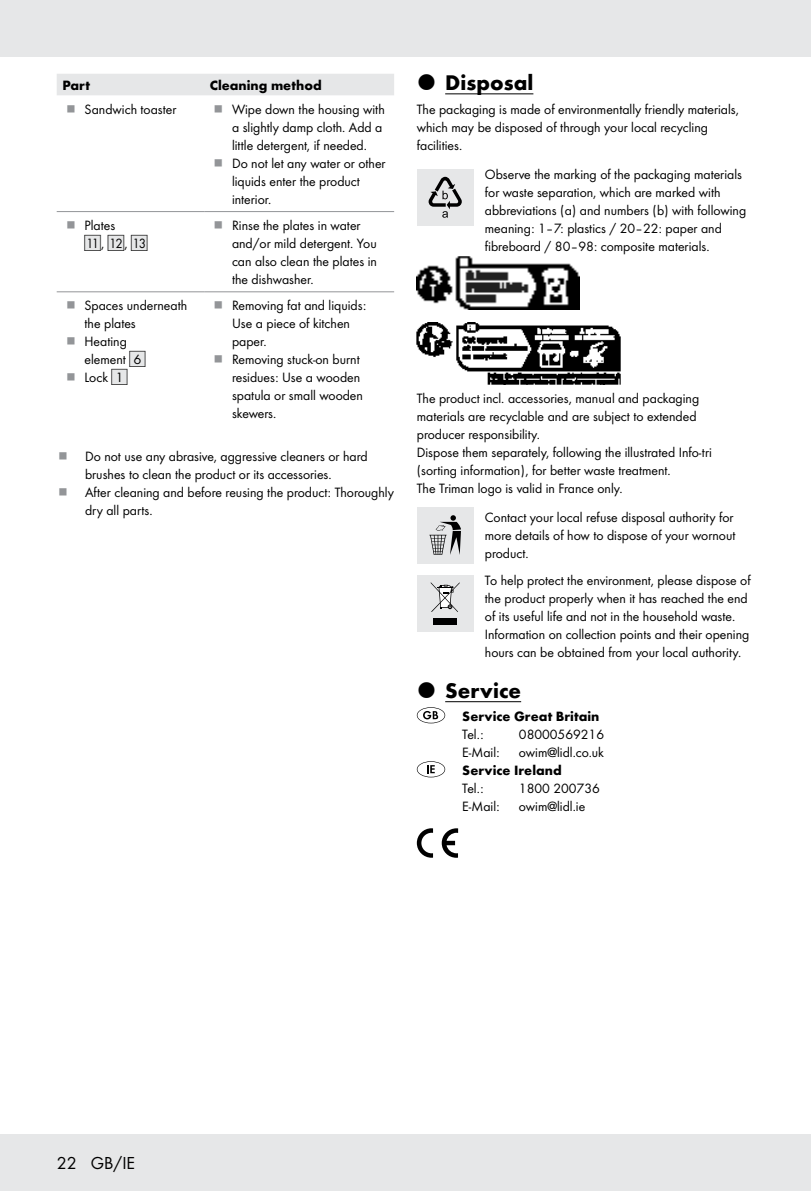
<style>
.page{position:relative;width:811px;height:1191px;background:#fff}
.page>*{position:absolute;margin:0;border:0;box-sizing:border-box;transform-origin:0 0}
.t1{font:700 22px "Futura";color:#000}
.t2{font:18px "Futura Boo";color:#000}
.t3{font:14px/18px "Futura Boo";color:#000}
.t4{font:700 14px "Futura";color:#000}
.t5{font:12.4px "IMP Lidl Num Box";color:#000}
.s1{color:#e6e7e8}
.s2{font-family:"Futura Boo";font-size:14px}
.s3{font-family:"IMP Lidl Num Box";font-size:12.4px;color:#e6e7e8}
.s4{font-family:"IMP Lidl Num Box";font-size:12.4px}
</style>
<div class="page">
<div style="left:0;top:1134px;width:811px;height:57px;background:#e6e7e8"></div>
<div style="left:0;top:0;width:811px;height:57px;background:#e6e7e8"></div>
<div style="left:57px;top:74px;width:337px;height:21px;background:#e6e7e8"></div>
<hr style="left:57px;top:211px;width:147px;height:1px;background:#939598">
<hr style="left:204px;top:211px;width:190px;height:1px;background:#939598">
<hr style="left:57px;top:291px;width:147px;height:1px;background:#939598">
<hr style="left:204px;top:291px;width:190px;height:1px;background:#939598">
<hr style="left:445px;top:93px;width:88px;height:1px;background:#000">
<hr style="left:445px;top:701px;width:76px;height:1px;background:#000">
<div style="left:417px;top:169px;width:56px;height:57px;background:#e6e7e8"></div>
<svg style="left:428px;top:177px;width:34px;height:41px"></svg>
<img style="left:417px;top:257px;width:162px;height:52px">
<img style="left:417px;top:322px;width:204px;height:63px">
<div style="left:417px;top:507px;width:56px;height:56px;background:#e6e7e8"></div>
<svg style="left:429px;top:515px;width:32px;height:40px"></svg>
<div style="left:417px;top:575px;width:56px;height:56px;background:#e6e7e8"></div>
<div style="left:433px;top:618px;width:24px;height:6px;background:#000"></div>
<svg style="left:431px;top:582px;width:28px;height:30px"></svg>
<svg style="left:417px;top:707px;width:28px;height:16px"></svg>
<svg style="left:417px;top:761px;width:28px;height:16px"></svg>
<svg style="left:417px;top:828px;width:41px;height:29px"></svg>
<p class="t4" style="left:62px;top:75px;width:29px">Part</p>
<p class="t4" style="left:210px;top:75px;width:113px">Cleaning method</p>
<p class="t3" style="left:85px;top:99px;width:93px">Sandwich toaster</p>
<p class="t3" style="left:232px;top:99px;width:155px">Wipe down the housing with a slightly damp cloth. Add a little detergent, if needed.<br>Do not let any water or other liquids enter the product interior.</p>
<p class="t3" style="left:85px;top:215px;width:32px">Plates</p>
<p class="t5" style="left:85px;top:234px;width:65px"><span class="s1">[</span>11]<span class="s2">,</span> <span class="s1">[</span>12]<span class="s2">,</span> <span class="s1">[</span>13]</p>
<p class="t3" style="left:232px;top:215px;width:147px">Rinse the plates in water and/or mild detergent. You can also clean the plates in the dishwasher.</p>
<p class="t3" style="left:85px;top:296px;width:104px">Spaces underneath the plates<br>Heating<br>element <span class="s3">[</span><span class="s4">6]<br></span>Lock <span class="s3">[</span><span class="s4">1]</span></p>
<p class="t3" style="left:232px;top:296px;width:136px">Removing fat and liquids:<br>Use a piece of kitchen paper.<br>Removing stuck-on burnt residues: Use a wooden spatula or small wooden skewers.</p>
<p class="t3" style="left:85px;top:447px;width:310px">Do not use any abrasive, aggressive cleaners or hard brushes to clean the product or its accessories.<br>After cleaning and before reusing the product: Thoroughly dry all parts.</p>
<h1 class="t1" style="left:445px;top:66px;width:90px">Disposal</h1>
<p class="t3" style="left:417px;top:99px;width:324px">The packaging is made of environmentally friendly materials, which may be disposed of through your local recycling facilities.</p>
<p class="t3" style="left:485px;top:165px;width:263px">Observe the marking of the packaging materials for waste separation, which are marked with abbreviations (a) and numbers (b) with following meaning: 1–7: plastics / 20–22: paper and fibreboard / 80–98: composite materials.</p>
<p class="t3" style="left:417px;top:388px;width:296px">The product incl. accessories, manual and packaging materials are recyclable and are subject to extended producer responsibility.<br>Dispose them separately, following the illustrated Info-tri (sorting information), for better waste treatment.<br>The Triman logo is valid in France only.</p>
<p class="t3" style="left:485px;top:508px;width:252px">Contact your local refuse disposal authority for more details of how to dispose of your wornout product.</p>
<p class="t3" style="left:485px;top:570px;width:267px">To help protect the environment, please dispose of the product properly when it has reached the end of its useful life and not in the household waste.<br>Information on collection points and their opening hours can be obtained from your local authority.</p>
<h1 class="t1" style="left:445px;top:674px;width:77px">Service</h1>
<p class="t4" style="left:462px;top:706px;width:139px">Service Great Britain</p>
<p class="t3" style="left:462px;top:725px;width:23px">Tel. :</p>
<p class="t3" style="left:519px;top:725px;width:87px">08000569216</p>
<p class="t3" style="left:462px;top:743px;width:39px">E-Mail:</p>
<p class="t3" style="left:519px;top:743px;width:87px">owim@lidl.co.uk</p>
<p class="t4" style="left:462px;top:760px;width:101px">Service Ireland</p>
<p class="t3" style="left:462px;top:779px;width:23px">Tel. :</p>
<p class="t3" style="left:519px;top:779px;width:82px">1800 200736</p>
<p class="t3" style="left:462px;top:797px;width:39px">E-Mail:</p>
<p class="t3" style="left:519px;top:797px;width:68px">owim@lidl.ie</p>
<p class="t2" style="left:57px;top:1150px;width:80px">22 GB/IE</p>
</div>
